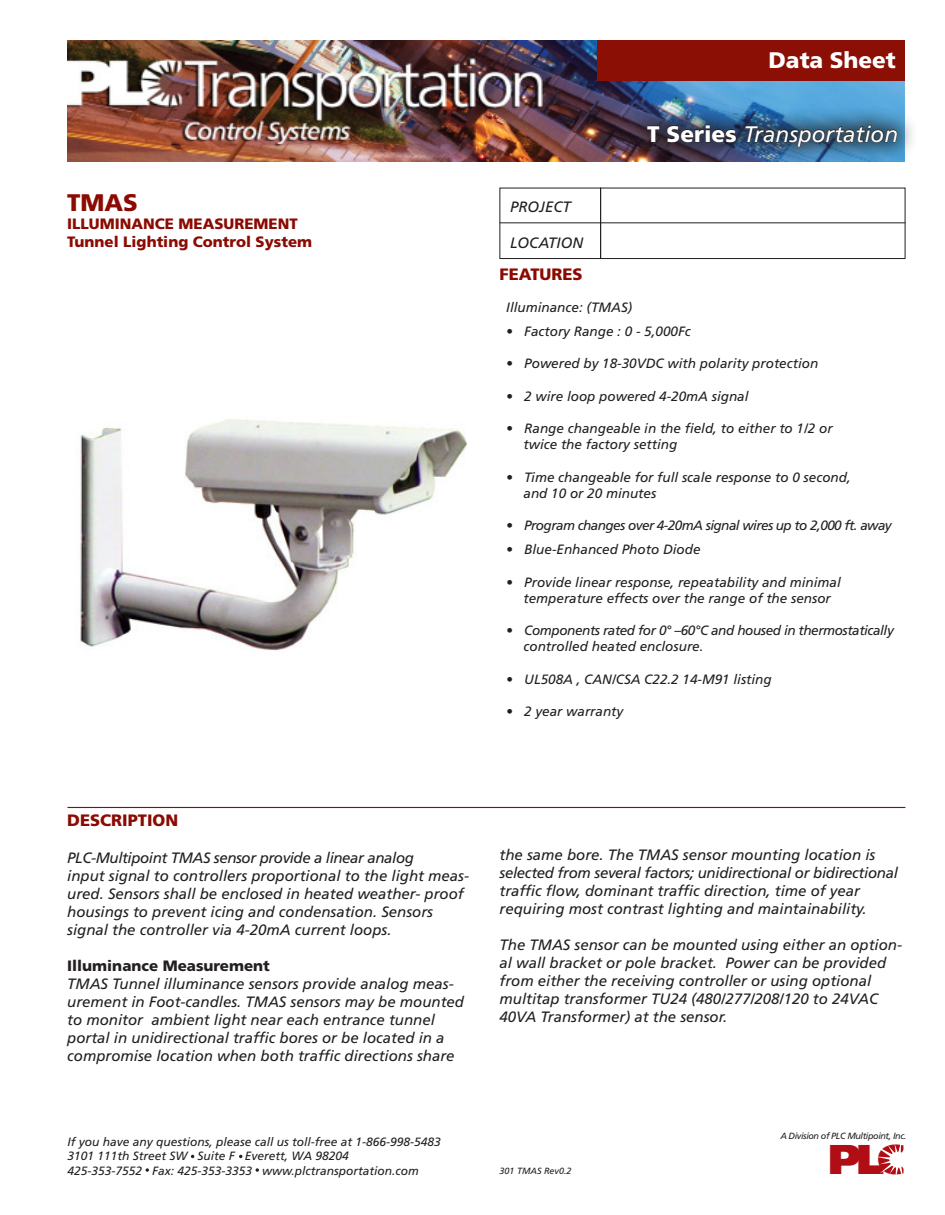
<style>
.page{position:relative;width:945px;height:1215px;background:#fff}
.page>*{position:absolute;margin:0;border:0;box-sizing:border-box;transform-origin:0 0}
.t1{font:900 41.55px "Frutiger LT Std";color:#b00d15}
.t2{font:900 24px "Frutiger LT Std";color:#8b0a02}
.t3{font:italic 22.5px "Frutiger LT Std";color:#fff}
.t4{font:900 22.5px "Frutiger LT Std";color:#fff}
.t5{font:900 16.5px "Frutiger LT Std";color:#8b0a02}
.t6{font:italic 15px/18px "Frutiger LT Std";color:#231f20}
.t7{font:italic 15px/18px "Frutiger LT Std";letter-spacing:-.02em;color:#231f20}
.t8{font:900 15px "Frutiger LT Std";color:#8b0a02}
.t9{font:italic 15px "Frutiger LT Std";letter-spacing:-.025em;color:#231f20}
.t10{font:900 15px "Frutiger LT Std";color:#231f20}
.t11{font:italic 13.5px "Frutiger LT Std";color:#231f20}
.t12{font:italic 13.5px "Frutiger LT Std";letter-spacing:-.03em;color:#231f20}
.t13{font:italic 13.5px "Frutiger LT Std";letter-spacing:-.04em;color:#231f20}
.t14{font:italic 12px "Frutiger LT Std";color:#231f20}
.t15{font:italic 9px "Frutiger LT Std";letter-spacing:-.04em;color:#231f20}
.t16{font:italic 9px "Frutiger LT Std";color:#231f20}
.s1{font-weight:900;font-style:normal}
</style>
<div class="page">
<img style="left:68px;top:41px;width:836px;height:120px">
<div style="left:597px;top:40px;width:307px;height:41px;background:#8b0f05"></div>
<div style="left:626px;top:103px;width:292px;height:65px;background:#231f20;opacity:.8"></div>
<svg style="left:647px;top:125px;width:13px;height:17px"></svg>
<svg style="left:667px;top:125px;width:70px;height:18px"></svg>
<svg style="left:745px;top:124px;width:153px;height:23px;background:#2e4960"></svg>
<div style="left:500px;top:188px;width:405px;height:71px;border:1px solid #231f20"></div>
<hr style="left:500px;top:222px;width:405px;height:1px;background:#231f20">
<svg style="left:146px;top:1168px;width:3px;height:4px"></svg>
<svg style="left:256px;top:1168px;width:3px;height:4px"></svg>
<hr style="left:600px;top:188px;width:1px;height:71px;background:#231f20">
<hr style="left:68px;top:807px;width:837px;height:1px;background:#8b0a02">
<img style="left:80px;top:419px;width:387px;height:232px">
<p class="t2" style="left:67px;top:188px;width:72px">TMAS</p>
<p class="t8" style="left:67px;top:214px;width:232px">ILLUMINANCE MEASUREMENT</p>
<p class="t8" style="left:67px;top:232px;width:247px">Tunnel Lighting Control System</p>
<p class="t4" style="left:768px;top:46px;width:129px">Data Sheet</p>
<p class="t6" style="left:510px;top:197px;width:62px">PROJECT</p>
<p class="t6" style="left:510px;top:233px;width:75px">LOCATION</p>
<p class="t3" style="left:647px;top:121px;width:252px"><span class="s1">T Series</span> Transportation</p>
<p class="t5" style="left:500px;top:264px;width:85px">FEATURES</p>
<p class="t11" style="left:506px;top:300px;width:128px">Illuminance: (TMAS)</p>
<p class="t11" style="left:506px;top:323px;width:186px">• Factory Range : 0 - 5,000Fc</p>
<p class="t11" style="left:506px;top:356px;width:314px">• Powered by 18-30VDC with polarity protection</p>
<p class="t11" style="left:506px;top:388px;width:244px">• 2 wire loop powered 4-20mA signal</p>
<p class="t11" style="left:506px;top:421px;width:328px">• Range changeable in the field, to either to 1/2 or</p>
<p class="t11" style="left:524px;top:437px;width:155px">twice the factory setting</p>
<p class="t11" style="left:506px;top:469px;width:346px">• Time changeable for full scale response to 0 second,</p>
<p class="t11" style="left:524px;top:485px;width:134px">and 10 or 20 minutes</p>
<p class="t13" style="left:506px;top:518px;width:387px">• Program changes over 4-20mA signal wires up to 2,000 ft. away</p>
<p class="t11" style="left:506px;top:542px;width:196px">• Blue-Enhanced Photo Diode</p>
<p class="t11" style="left:506px;top:574px;width:336px">• Provide linear response, repeatability and minimal</p>
<p class="t11" style="left:524px;top:590px;width:309px">temperature effects over the range of the sensor</p>
<p class="t12" style="left:506px;top:623px;width:389px">• Components rated for 0° –60°C and housed in thermostatically</p>
<p class="t11" style="left:524px;top:639px;width:182px">controlled heated enclosure.</p>
<p class="t11" style="left:506px;top:671px;width:267px">• UL508A , CAN/CSA C22.2 14-M91 listing</p>
<p class="t11" style="left:506px;top:704px;width:119px">• 2 year warranty</p>
<p class="t5" style="left:67px;top:810px;width:112px">DESCRIPTION</p>
<p class="t9" style="left:67px;top:850px;width:348px">PLC-Multipoint TMAS sensor provide a linear analog</p>
<p class="t6" style="left:67px;top:867px;width:403px">input signal to controllers proportional to the light meas&shy;ured. Sensors shall be enclosed in heated weather- proof housings to prevent icing and condensation. Sensors signal the controller via 4-20mA current loops.</p>
<p class="t10" style="left:67px;top:957px;width:204px">Illuminance Measurement</p>
<p class="t6" style="left:67px;top:975px;width:398px">TMAS Tunnel illuminance sensors provide analog meas&shy;urement in Foot-candles. TMAS sensors may be mounted to monitor ambient light near each entrance tunnel portal in unidirectional traffic bores or be located in a compromise location when both traffic directions share</p>
<p class="t14" style="left:68px;top:1135px;width:375px">If you have any questions, please call us toll-free at 1-866-998-5483</p>
<p class="t14" style="left:68px;top:1149px;width:283px">3101 111th Street SW Suite F Everett, WA 98204</p>
<p class="t14" style="left:68px;top:1163px;width:353px">425-353-7552 Fax: 425-353-3353 www.plctransportation.com</p>
<p class="t6" style="left:500px;top:846px;width:377px">the same bore. The TMAS sensor mounting location is</p>
<p class="t7" style="left:500px;top:864px;width:400px">selected from several factors; unidirectional or bidirectional traffic flow, dominant traffic direction, time of year</p>
<p class="t6" style="left:500px;top:900px;width:369px">requiring most contrast lighting and maintainability.</p>
<p class="t6" style="left:500px;top:936px;width:404px">The TMAS sensor can be mounted using either an option&shy;al wall bracket or pole bracket. Power can be provided from either the receiving controller or using optional multitap transformer TU24 (480/277/208/120 to 24VAC 40VA Transformer) at the sensor.</p>
<p class="t16" style="left:500px;top:1166px;width:74px">301 TMAS Rev0.2</p>
<p class="t15" style="left:780px;top:1130px;width:128px">A Division of PLC Multipoint, Inc.</p>
<p class="t1" style="left:828px;top:1135px;width:78px">PLC</p>
</div>
